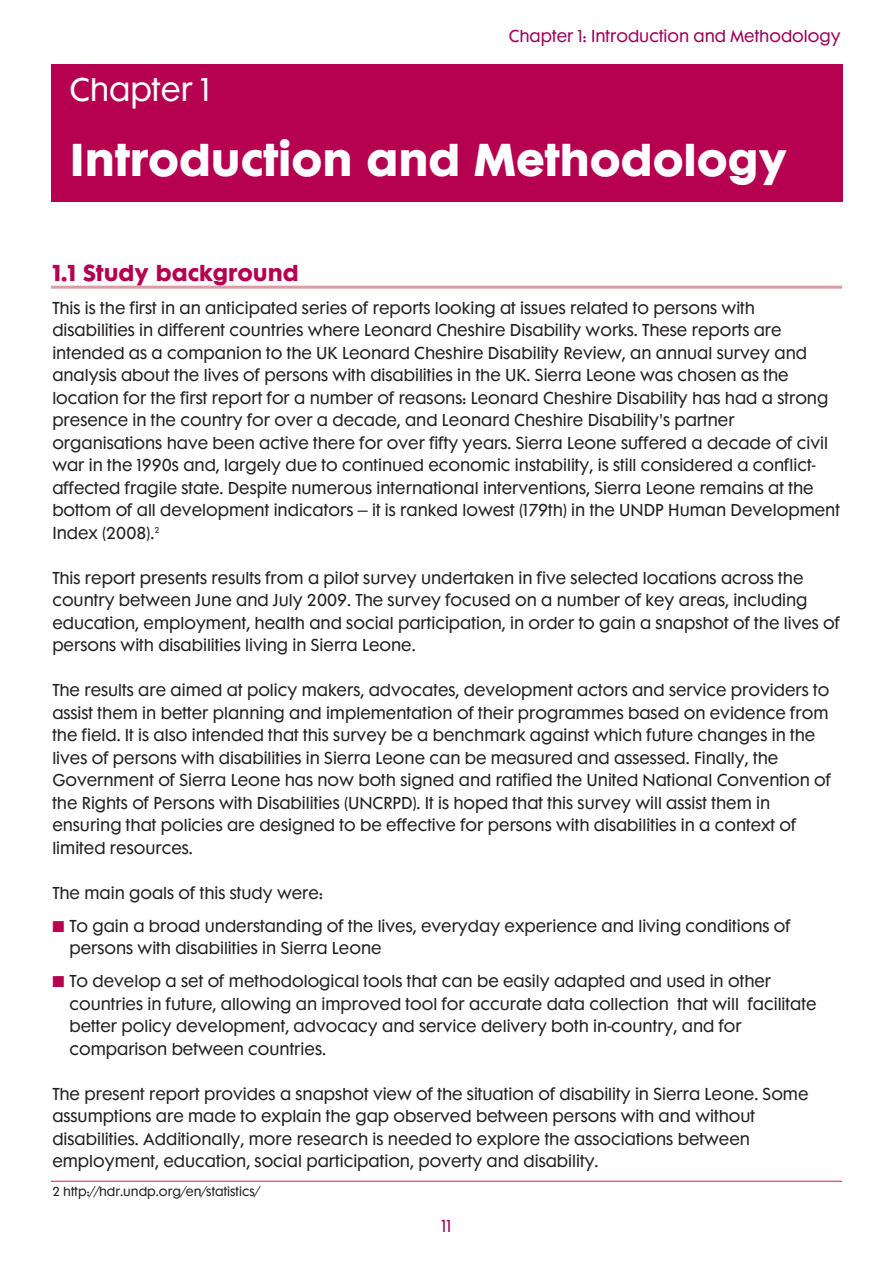
<style>
.page{position:relative;width:893px;height:1263px;background:#fff}
.page>*{position:absolute;margin:0;border:0;box-sizing:border-box;transform-origin:0 0}
.t1{font:700 42px "Fute PL";color:#fff}
.t2{font:30px "Fute PL";color:#fff}
.t3{font:700 21px "Fute PL";color:#b60150}
.t4{font:15.75px/22.5px "Fute PL";color:#231f20}
.t5{font:15.75px "Fute PL";color:#9c0159}
.t6{font:12px "Fute PL";color:#231f20}
.s1{color:#b60150}
</style>
<div class="page">
<div style="left:51px;top:64px;width:791px;height:138px;background:#b60150"></div>
<hr style="left:51px;top:1181px;width:791px;height:1px;background:#ed1255">
<hr style="left:51px;top:286px;width:791px;height:3px;background:#de9ba4">
<p class="t5" style="left:508px;top:30px;width:333px">Chapter 1: Introduction and Methodology</p>
<h2 class="t2" style="left:69px;top:78px;width:142px">Chapter 1</h2>
<h1 class="t1" style="left:69px;top:143px;width:719px">Introduction and Methodology</h1>
<h3 class="t3" style="left:52px;top:264px;width:248px">1.1 Study background</h3>
<p class="t4" style="left:52px;top:298px;width:789px">This is the first in an anticipated series of reports looking at issues related to persons with disabilities in different countries where Leonard Cheshire Disability works. These reports are intended as a companion to the UK Leonard Cheshire Disability Review, an annual survey and analysis about the lives of persons with disabilities in the UK. Sierra Leone was chosen as the location for the first report for a number of reasons: Leonard Cheshire Disability has had a strong presence in the country for over a decade, and Leonard Cheshire Disability's partner organisations have been active there for over fifty years. Sierra Leone suffered a decade of civil war in the 1990s and, largely due to continued economic instability, is still considered a conflict&shy;affected fragile state. Despite numerous international interventions, Sierra Leone remains at the bottom of all development indicators – it is ranked lowest (179th) in the UNDP Human Development Index (2008).<sup>2</sup></p>
<p class="t4" style="left:52px;top:568px;width:789px">This report presents results from a pilot survey undertaken in five selected locations across the country between June and July 2009. The survey focused on a number of key areas, including education, employment, health and social participation, in order to gain a snapshot of the lives of persons with disabilities living in Sierra Leone.</p>
<p class="t4" style="left:52px;top:680px;width:780px">The results are aimed at policy makers, advocates, development actors and service providers to assist them in better planning and implementation of their programmes based on evidence from the field. It is also intended that this survey be a benchmark against which future changes in the lives of persons with disabilities in Sierra Leone can be measured and assessed. Finally, the Government of Sierra Leone has now both signed and ratified the United National Convention of the Rights of Persons with Disabilities (UNCRPD). It is hoped that this survey will assist them in ensuring that policies are designed to be effective for persons with disabilities in a context of limited resources.</p>
<p class="t4" style="left:52px;top:883px;width:272px">The main goals of this study were:</p>
<p class="t4" style="left:69px;top:916px;width:722px;text-indent:-17px"><span class="s1">■</span> To gain a broad understanding of the lives, everyday experience and living conditions of persons with disabilities in Sierra Leone</p>
<p class="t4" style="left:69px;top:971px;width:748px;text-indent:-17px"><span class="s1">■</span> To develop a set of methodological tools that can be easily adapted and used in other countries in future, allowing an improved tool for accurate data collection that will facilitate better policy development, advocacy and service delivery both in-country, and for comparison between countries.</p>
<p class="t4" style="left:52px;top:1084px;width:757px">The present report provides a snapshot view of the situation of disability in Sierra Leone. Some assumptions are made to explain the gap observed between persons with and without disabilities. Additionally, more research is needed to explore the associations between employment, education, social participation, poverty and disability.</p>
<p class="t6" style="left:52px;top:1187px;width:209px">2 http://hdr.undp.org/en/statistics/</p>
<p class="t5" style="left:441px;top:1220px;width:11px">11</p>
</div>
